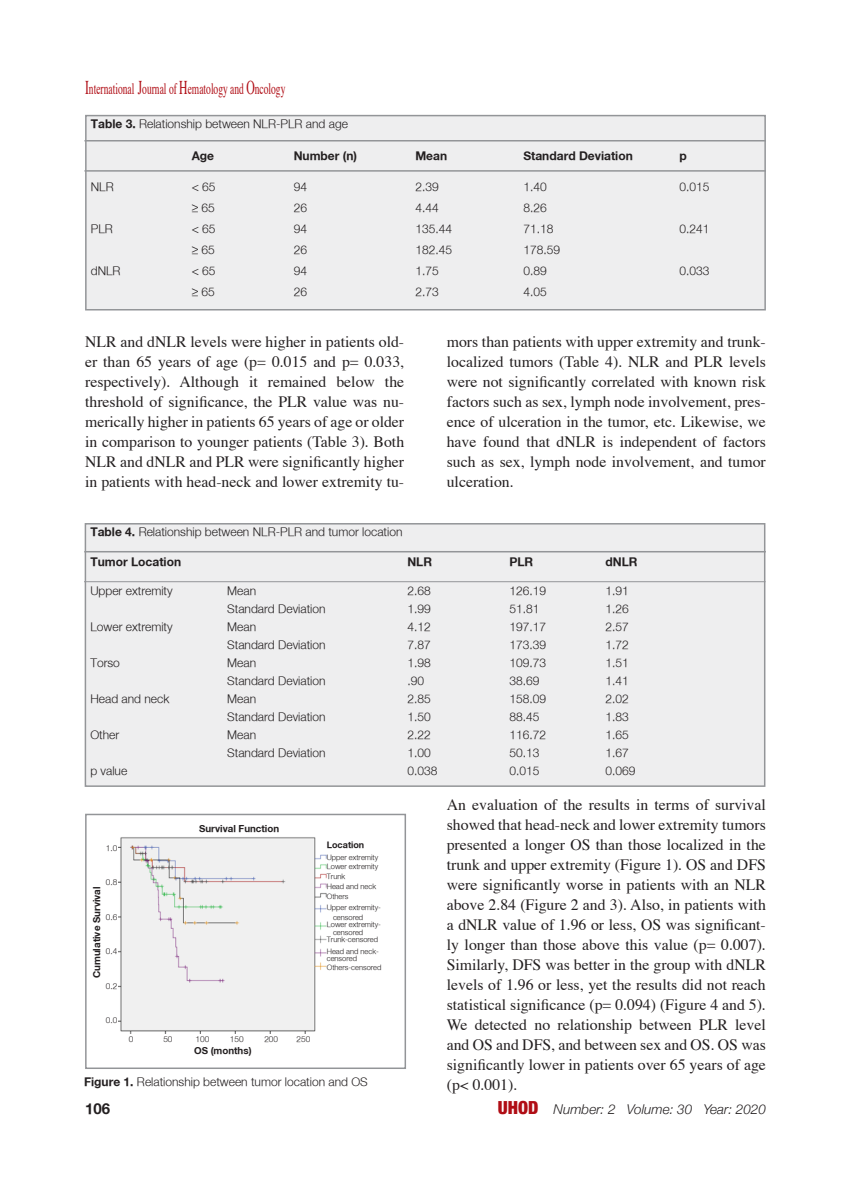
<style>
.page{position:relative;width:851px;height:1191px;background:#fff}
.page>*{position:absolute;margin:0;border:0;box-sizing:border-box;transform-origin:0 0}
.t1{font:15.9px "Times";color:#b00d15;scale:.6 1}
.t2{font:15.75px/20px "Times";color:#231f20;text-align:justify}
.t3{font:700 15px "Helvetica Neu";color:#231f20}
.t4{font:italic 300 13.5px "Helvetica Neue";color:#231f20}
.t5{font:300 12px "Helvetica Neu";color:#231f20}
.t6{font:700 12px "Helvetica Neu";color:#231f20}
.t7{font:700 9.75px "Helvetica Neu";color:#231f20}
.t8{font:700 9px "Helvetica Neu";color:#231f20}
.t9{font:300 8.25px "Helvetica Neu";color:#231f20}
.t10{font:300 7.5px/6.8px "Helvetica Neu";color:#231f20}
.s1{font-size:19.5px}
.s2{font-weight:700}
.s3{font-weight:900;font-style:normal;font-stretch:condensed;font-size:18px;color:#b00d15}
</style>
<div class="page">
<div style="left:86px;top:116px;width:679px;height:194px;background:#eeeeef"></div>
<div style="left:85px;top:115px;width:680px;height:195px;border:2px solid #939598"></div>
<hr style="left:84px;top:140px;width:681px;height:1px;background:#939598">
<hr style="left:84px;top:170px;width:681px;height:2px;background:#939598">
<div style="left:85px;top:524px;width:679px;height:262px;background:#eeeeef"></div>
<div style="left:85px;top:523px;width:680px;height:264px;border:2px solid #939598"></div>
<hr style="left:84px;top:551px;width:681px;height:1px;background:#939598">
<hr style="left:84px;top:581px;width:681px;height:1px;background:#939598">
<img style="left:118px;top:837px;width:209px;height:197px">
<div style="left:85px;top:813px;width:321px;height:256px;border:2px solid #939598"></div>
<p class="t1" style="left:85px;top:78px;width:335px"><span class="s1">I</span>nternational <span class="s1">J</span>ournal of <span class="s1">H</span>ematology and <span class="s1">O</span>ncology</p>
<p class="t5" style="left:91px;top:116px;width:258px"><span class="s2">Table 3.</span> Relationship between NLR-PLR and age</p>
<p class="t6" style="left:192px;top:148px;width:24px">Age</p>
<p class="t6" style="left:294px;top:148px;width:65px">Number (n)</p>
<p class="t6" style="left:415px;top:148px;width:33px">Mean</p>
<p class="t6" style="left:523px;top:148px;width:111px">Standard Deviation</p>
<p class="t6" style="left:679px;top:148px;width:9px">p</p>
<p class="t5" style="left:91px;top:179px;width:24px">NLR</p>
<p class="t5" style="left:192px;top:179px;width:25px">&lt; 65</p>
<p class="t5" style="left:294px;top:179px;width:15px">94</p>
<p class="t5" style="left:415px;top:179px;width:25px">2.39</p>
<p class="t5" style="left:523px;top:179px;width:25px">1.40</p>
<p class="t5" style="left:679px;top:179px;width:32px">0.015</p>
<p class="t5" style="left:192px;top:200px;width:25px">≥ 65</p>
<p class="t5" style="left:294px;top:200px;width:15px">26</p>
<p class="t5" style="left:415px;top:200px;width:25px">4.44</p>
<p class="t5" style="left:523px;top:200px;width:25px">8.26</p>
<p class="t5" style="left:91px;top:221px;width:24px">PLR</p>
<p class="t5" style="left:192px;top:221px;width:25px">&lt; 65</p>
<p class="t5" style="left:294px;top:221px;width:15px">94</p>
<p class="t5" style="left:415px;top:221px;width:38px">135.44</p>
<p class="t5" style="left:523px;top:221px;width:32px">71.18</p>
<p class="t5" style="left:679px;top:221px;width:32px">0.241</p>
<p class="t5" style="left:192px;top:242px;width:25px">≥ 65</p>
<p class="t5" style="left:294px;top:242px;width:15px">26</p>
<p class="t5" style="left:415px;top:242px;width:38px">182.45</p>
<p class="t5" style="left:523px;top:242px;width:38px">178.59</p>
<p class="t5" style="left:91px;top:263px;width:31px">dNLR</p>
<p class="t5" style="left:192px;top:263px;width:25px">&lt; 65</p>
<p class="t5" style="left:294px;top:263px;width:15px">94</p>
<p class="t5" style="left:415px;top:263px;width:25px">1.75</p>
<p class="t5" style="left:523px;top:263px;width:25px">0.89</p>
<p class="t5" style="left:679px;top:263px;width:32px">0.033</p>
<p class="t5" style="left:192px;top:284px;width:25px">≥ 65</p>
<p class="t5" style="left:294px;top:284px;width:15px">26</p>
<p class="t5" style="left:415px;top:284px;width:25px">2.73</p>
<p class="t5" style="left:523px;top:284px;width:25px">4.05</p>
<p class="t2" style="left:85px;top:333px;width:320px">NLR and dNLR levels were higher in patients old&shy;er than 65 years of age (p= 0.015 and p= 0.033, respectively). Although it remained below the threshold of significance, the PLR value was nu&shy;merically higher in patients 65 years of age or older in comparison to younger patients (Table 3). Both NLR and dNLR and PLR were significantly higher in patients with head-neck and lower extremity tu-</p>
<p class="t2" style="left:446px;top:333px;width:320px">mors than patients with upper extremity and trunk&shy;localized tumors (Table 4). NLR and PLR levels were not significantly correlated with known risk factors such as sex, lymph node involvement, pres&shy;ence of ulceration in the tumor, etc. Likewise, we have found that dNLR is independent of factors such as sex, lymph node involvement, and tumor ulceration.</p>
<p class="t5" style="left:90px;top:524px;width:313px"><span class="s2">Table 4.</span> Relationship between NLR-PLR and tumor location</p>
<p class="t6" style="left:90px;top:554px;width:92px">Tumor Location</p>
<p class="t6" style="left:407px;top:554px;width:26px">NLR</p>
<p class="t6" style="left:509px;top:554px;width:25px">PLR</p>
<p class="t6" style="left:605px;top:554px;width:34px">dNLR</p>
<p class="t5" style="left:90px;top:583px;width:84px">Upper extremity</p>
<p class="t5" style="left:227px;top:583px;width:30px">Mean</p>
<p class="t5" style="left:407px;top:583px;width:25px">2.68</p>
<p class="t5" style="left:509px;top:583px;width:38px">126.19</p>
<p class="t5" style="left:605px;top:583px;width:25px">1.91</p>
<p class="t5" style="left:227px;top:601px;width:100px">Standard Deviation</p>
<p class="t5" style="left:407px;top:601px;width:25px">1.99</p>
<p class="t5" style="left:509px;top:601px;width:32px">51.81</p>
<p class="t5" style="left:605px;top:601px;width:25px">1.26</p>
<p class="t5" style="left:90px;top:619px;width:84px">Lower extremity</p>
<p class="t5" style="left:227px;top:619px;width:30px">Mean</p>
<p class="t5" style="left:407px;top:619px;width:25px">4.12</p>
<p class="t5" style="left:509px;top:619px;width:38px">197.17</p>
<p class="t5" style="left:605px;top:619px;width:25px">2.57</p>
<p class="t5" style="left:227px;top:637px;width:100px">Standard Deviation</p>
<p class="t5" style="left:407px;top:637px;width:25px">7.87</p>
<p class="t5" style="left:509px;top:637px;width:38px">173.39</p>
<p class="t5" style="left:605px;top:637px;width:25px">1.72</p>
<p class="t5" style="left:90px;top:655px;width:31px">Torso</p>
<p class="t5" style="left:227px;top:655px;width:30px">Mean</p>
<p class="t5" style="left:407px;top:655px;width:25px">1.98</p>
<p class="t5" style="left:509px;top:655px;width:38px">109.73</p>
<p class="t5" style="left:605px;top:655px;width:25px">1.51</p>
<p class="t5" style="left:227px;top:673px;width:100px">Standard Deviation</p>
<p class="t5" style="left:407px;top:673px;width:18px">.90</p>
<p class="t5" style="left:509px;top:673px;width:32px">38.69</p>
<p class="t5" style="left:605px;top:673px;width:25px">1.41</p>
<p class="t5" style="left:90px;top:691px;width:80px">Head and neck</p>
<p class="t5" style="left:227px;top:691px;width:30px">Mean</p>
<p class="t5" style="left:407px;top:691px;width:25px">2.85</p>
<p class="t5" style="left:509px;top:691px;width:38px">158.09</p>
<p class="t5" style="left:605px;top:691px;width:25px">2.02</p>
<p class="t5" style="left:227px;top:709px;width:100px">Standard Deviation</p>
<p class="t5" style="left:407px;top:709px;width:25px">1.50</p>
<p class="t5" style="left:509px;top:709px;width:32px">88.45</p>
<p class="t5" style="left:605px;top:709px;width:25px">1.83</p>
<p class="t5" style="left:90px;top:727px;width:30px">Other</p>
<p class="t5" style="left:227px;top:727px;width:30px">Mean</p>
<p class="t5" style="left:407px;top:727px;width:25px">2.22</p>
<p class="t5" style="left:509px;top:727px;width:38px">116.72</p>
<p class="t5" style="left:605px;top:727px;width:25px">1.65</p>
<p class="t5" style="left:227px;top:745px;width:100px">Standard Deviation</p>
<p class="t5" style="left:407px;top:745px;width:25px">1.00</p>
<p class="t5" style="left:509px;top:745px;width:32px">50.13</p>
<p class="t5" style="left:605px;top:745px;width:25px">1.67</p>
<p class="t5" style="left:90px;top:763px;width:38px">p value</p>
<p class="t5" style="left:407px;top:763px;width:32px">0.038</p>
<p class="t5" style="left:509px;top:763px;width:32px">0.015</p>
<p class="t5" style="left:605px;top:763px;width:32px">0.069</p>
<p class="t9" style="left:106px;top:842px;width:13px">1.0</p>
<p class="t9" style="left:106px;top:877px;width:13px">0.8</p>
<p class="t9" style="left:106px;top:911px;width:13px">0.6</p>
<p class="t9" style="left:106px;top:946px;width:13px">0.4</p>
<p class="t9" style="left:106px;top:980px;width:13px">0.2</p>
<p class="t9" style="left:106px;top:1015px;width:13px">0.0</p>
<p class="t7" style="left:91px;top:978px;width:93px;rotate:-90deg">Cumulative Survival</p>
<p class="t7" style="left:199px;top:823px;width:82px">Survival Function</p>
<p class="t9" style="left:129px;top:1034px;width:6px">0</p>
<p class="t9" style="left:163px;top:1034px;width:11px">50</p>
<p class="t9" style="left:195px;top:1034px;width:15px">100</p>
<p class="t9" style="left:230px;top:1034px;width:15px">150</p>
<p class="t9" style="left:264px;top:1034px;width:15px">200</p>
<p class="t9" style="left:296px;top:1034px;width:15px">250</p>
<p class="t7" style="left:194px;top:1044px;width:59px">OS (months)</p>
<p class="t8" style="left:327px;top:839px;width:39px">Location</p>
<p class="t10" style="left:327px;top:853px;width:53px">Upper extremity</p>
<p class="t10" style="left:327px;top:862px;width:53px">Lower extremity</p>
<p class="t10" style="left:327px;top:872px;width:20px">Trunk</p>
<p class="t10" style="left:327px;top:882px;width:51px">Head and neck</p>
<p class="t10" style="left:327px;top:892px;width:23px">Others</p>
<p class="t10" style="left:327px;top:903px;width:56px">Upper extremity-</p>
<p class="t10" style="left:333px;top:913px;width:32px">censored</p>
<p class="t10" style="left:327px;top:921px;width:56px">Lower extremity-</p>
<p class="t10" style="left:333px;top:928px;width:32px">censored</p>
<p class="t10" style="left:327px;top:936px;width:53px">Trunk-censored</p>
<p class="t10" style="left:327px;top:948px;width:54px">Head and neck&shy;censored</p>
<p class="t10" style="left:327px;top:963px;width:56px">Others-censored</p>
<p class="t5" style="left:84px;top:1074px;width:285px"><span class="s2">Figure 1.</span> Relationship between tumor location and OS</p>
<p class="t2" style="left:446px;top:796px;width:320px">An evaluation of the results in terms of survival showed that head-neck and lower extremity tumors presented a longer OS than those localized in the trunk and upper extremity (Figure 1). OS and DFS were significantly worse in patients with an NLR above 2.84 (Figure 2 and 3). Also, in patients with a dNLR value of 1.96 or less, OS was significant&shy;ly longer than those above this value (p= 0.007).<br>Similarly, DFS was better in the group with dNLR levels of 1.96 or less, yet the results did not reach statistical significance (p= 0.094) (Figure 4 and 5).<br>We detected no relationship between PLR level and OS and DFS, and between sex and OS. OS was significantly lower in patients over 65 years of age (p&lt; 0.001).</p>
<p class="t3" style="left:85px;top:1099px;width:27px">106</p>
<p class="t4" style="left:498px;top:1098px;width:269px"><span class="s3">UHOD</span> Number: 2 Volume: 30 Year: 2020</p>
</div>
